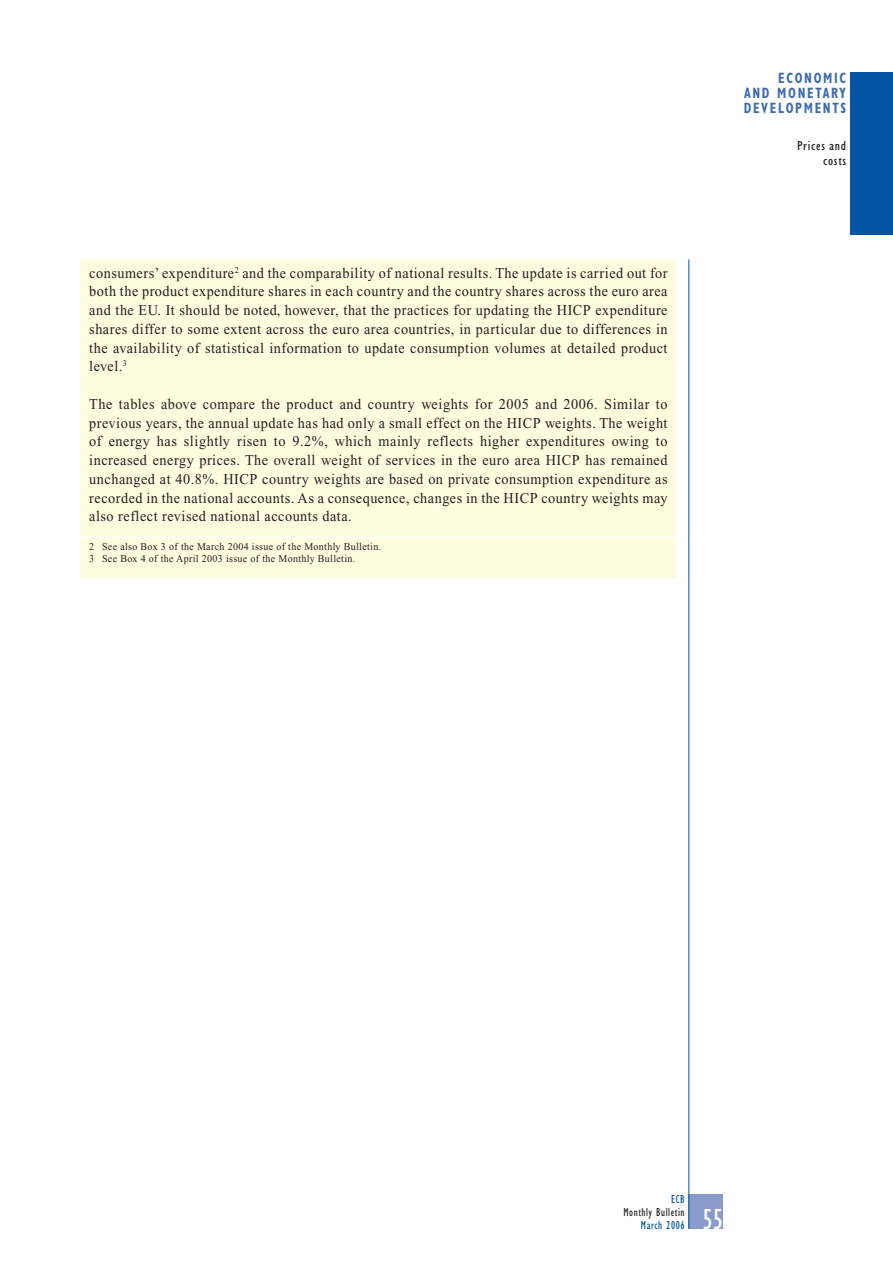
<style>
.page{position:relative;width:893px;height:1263px;background:#fff}
.page>*{position:absolute;margin:0;border:0;box-sizing:border-box;transform-origin:0 0}
.t1{font:condensed 30px "Gill Sans";color:#fff;scale:.95 1}
.t2{font:15px/18.8px "Times New Roman";letter-spacing:.035em;color:#231f20;text-align:justify;scale:.95 1}
.t3{font:700 condensed 15px/15px "Gill Sans";letter-spacing:.13em;color:#3d6aaf;text-align:justify;scale:.85 1}
.t4{font:condensed 13.5px/15px "Gill Sans";letter-spacing:.05em;color:#231f20;text-align:right;scale:1.1 1}
.t5{font:condensed 12px "Gill Sans";letter-spacing:.05em;color:#231f20;scale:.95 1}
.t6{font:condensed 12px "Gill Sans";letter-spacing:.05em;color:#0054a1;scale:.95 1}
.t7{font:10.5px/12px "Times New Roman";letter-spacing:.035em;color:#231f20;scale:.95 1}
</style>
<div class="page">
<div style="left:689px;top:1195px;width:34px;height:34px;background:#899bcc"></div>
<hr style="left:689px;top:259px;width:1px;height:970px;background:#0054a1">
<div style="left:850px;top:72px;width:43px;height:163px;background:#0054a1"></div>
<div style="left:81px;top:259px;width:595px;height:319px;background:#fffcdf"></div>
<hr style="left:81px;top:537px;width:595px;height:1px;background:#fff">
<p class="t2" style="left:89px;top:265px;width:610px">consumers’ expenditure<sup>2</sup> and the comparability of national results. The update is carried out for both the product expenditure shares in each country and the country shares across the euro area and the EU. It should be noted, however, that the practices for updating the HICP expenditure shares differ to some extent across the euro area countries, in particular due to differences in the availability of statistical information to update consumption volumes at detailed product level.<sup>3</sup></p>
<p class="t2" style="left:89px;top:396px;width:610px">The tables above compare the product and country weights for 2005 and 2006. Similar to previous years, the annual update has had only a small effect on the HICP weights. The weight of energy has slightly risen to 9.2%, which mainly reflects higher expenditures owing to increased energy prices. The overall weight of services in the euro area HICP has remained unchanged at 40.8%. HICP country weights are based on private consumption expenditure as recorded in the national accounts. As a consequence, changes in the HICP country weights may also reflect revised national accounts data.</p>
<p class="t7" style="left:89px;top:542px;width:309px">2 See also Box 3 of the March 2004 issue of the Monthly Bulletin.<br>3 See Box 4 of the April 2003 issue of the Monthly Bulletin.</p>
<p class="t3" style="left:744px;top:72px;width:122px;text-indent:35px">ECONOMIC AND MONETARY DEVELOPMENTS</p>
<p class="t4" style="left:797px;top:140px;width:46px">Prices and costs</p>
<p class="t6" style="left:671px;top:1195px;width:16px">ECB</p>
<p class="t5" style="left:623px;top:1208px;width:66px">Monthly Bulletin</p>
<p class="t6" style="left:641px;top:1220px;width:48px">March 2006</p>
<h1 class="t1" style="left:702px;top:1208px;width:23px">55</h1>
</div>
